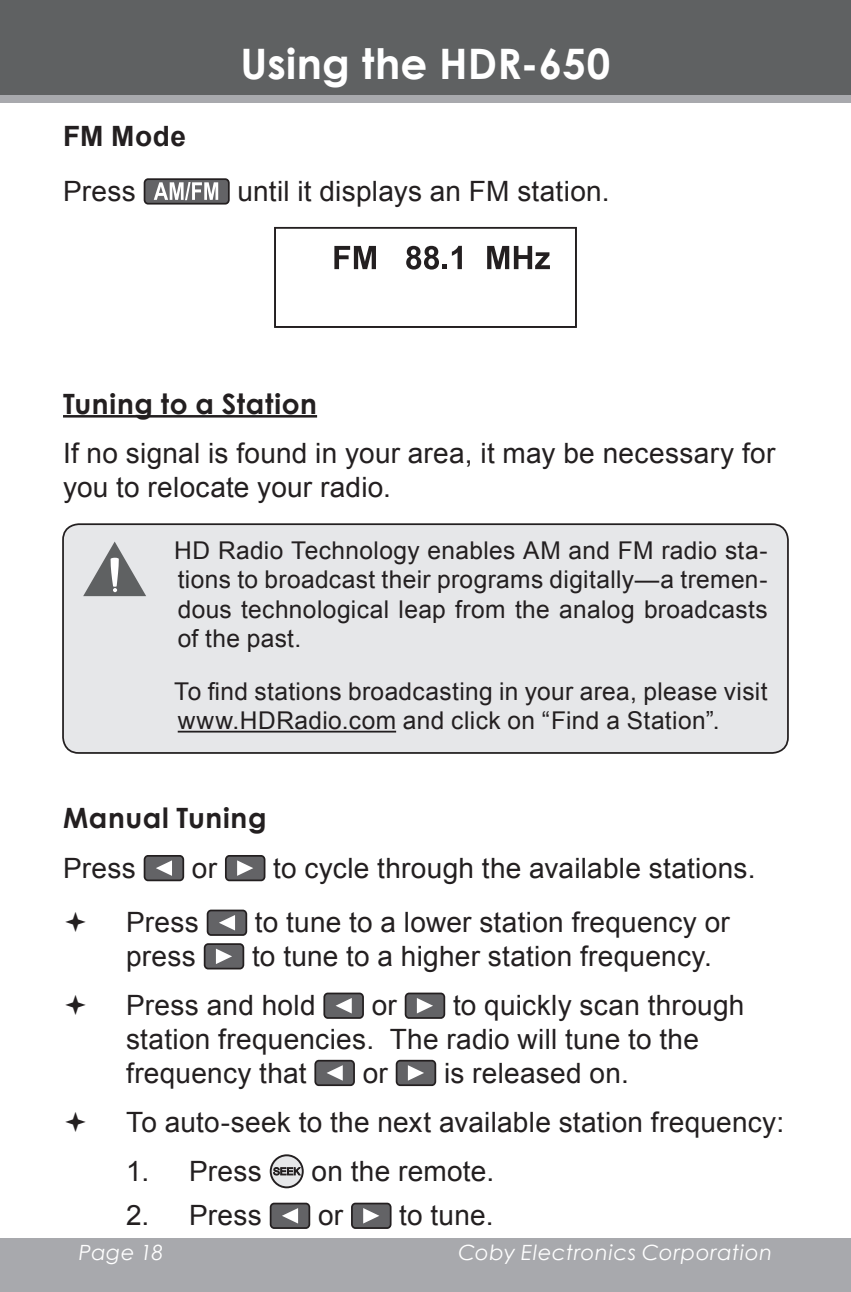
<style>
.page{position:relative;width:851px;height:1292px;background:#fff}
.page>*{position:absolute;margin:0;border:0;box-sizing:border-box;transform-origin:0 0}
.t1{font:700 42px "Century Gothic";letter-spacing:.01em;color:#fff}
.t2{font:28px/33.6px "Arial";letter-spacing:.01em;color:#231f20}
.t3{font:700 28px "Century Gothic";letter-spacing:.025em;color:#231f20}
.t4{font:700 28px "Arial";letter-spacing:.02em;color:#231f20}
.t5{font:24.5px/29.4px "Arial";letter-spacing:.015em;color:#231f20;text-align:justify}
.t6{font:italic 21px "Century Gothic";letter-spacing:.03em;color:#fff}
</style>
<div class="page">
<div style="left:0;top:1237px;width:850px;height:55px;background:#a8a9ad"></div>
<div style="left:0;top:94px;width:850px;height:9px;background:#a8a9ad"></div>
<div style="left:0;top:0;width:850px;height:94px;background:#5f6162"></div>
<hr style="left:850px;top:1237px;width:1px;height:55px;background:#a8a9ad">
<hr style="left:850px;top:0;width:1px;height:94px;background:#5f6162">
<hr style="left:63px;top:415px;width:254px;height:2px;background:#231f20">
<div style="left:144px;top:179px;width:85px;height:25px;background:#636366;border-radius:4px"></div>
<div style="left:144px;top:178px;width:86px;height:26px;border:2px solid #231f20;border-radius:4px"></div>
<svg style="left:154px;top:182px;width:64px;height:18px"></svg>
<div style="left:274px;top:227px;width:302px;height:101px;border:2px solid #231f20"></div>
<svg style="left:334px;top:245px;width:216px;height:25px"></svg>
<div style="left:63px;top:524px;width:725px;height:229px;background:#e6e7e9;border-radius:16px"></div>
<hr style="left:178px;top:730px;width:218px;height:2px;background:#231f20">
<svg style="left:83px;top:541px;width:63px;height:55px"></svg>
<div style="left:62px;top:523px;width:726px;height:231px;border:2px solid #231f20;border-radius:16px"></div>
<div style="left:144px;top:856px;width:39px;height:24px;background:#636366;border-radius:4px"></div>
<div style="left:144px;top:855px;width:40px;height:26px;border:2px solid #231f20;border-radius:4px"></div>
<svg style="left:156px;top:860px;width:16px;height:16px"></svg>
<div style="left:226px;top:856px;width:38px;height:24px;background:#636366;border-radius:4px"></div>
<div style="left:225px;top:855px;width:40px;height:26px;border:2px solid #231f20;border-radius:4px"></div>
<svg style="left:237px;top:860px;width:16px;height:16px"></svg>
<div style="left:207px;top:910px;width:39px;height:25px;background:#636366;border-radius:4px"></div>
<div style="left:207px;top:909px;width:40px;height:27px;border:2px solid #231f20;border-radius:4px"></div>
<svg style="left:219px;top:915px;width:16px;height:15px"></svg>
<div style="left:205px;top:944px;width:38px;height:24px;background:#636366;border-radius:4px"></div>
<div style="left:204px;top:943px;width:40px;height:26px;border:2px solid #231f20;border-radius:4px"></div>
<svg style="left:216px;top:948px;width:16px;height:16px"></svg>
<div style="left:324px;top:993px;width:39px;height:25px;background:#636366;border-radius:4px"></div>
<div style="left:323px;top:992px;width:41px;height:26px;border:2px solid #231f20;border-radius:4px"></div>
<svg style="left:335px;top:998px;width:17px;height:15px"></svg>
<div style="left:405px;top:993px;width:39px;height:25px;background:#636366;border-radius:4px"></div>
<div style="left:404px;top:992px;width:41px;height:26px;border:2px solid #231f20;border-radius:4px"></div>
<svg style="left:417px;top:998px;width:16px;height:15px"></svg>
<div style="left:315px;top:1060px;width:39px;height:25px;background:#636366;border-radius:4px"></div>
<div style="left:314px;top:1059px;width:41px;height:27px;border:2px solid #231f20;border-radius:4px"></div>
<svg style="left:327px;top:1065px;width:16px;height:15px"></svg>
<div style="left:396px;top:1060px;width:39px;height:25px;background:#636366;border-radius:4px"></div>
<div style="left:396px;top:1059px;width:40px;height:27px;border:2px solid #231f20;border-radius:4px"></div>
<svg style="left:408px;top:1065px;width:16px;height:15px"></svg>
<svg style="left:271px;top:1155px;width:32px;height:32px"></svg>
<div style="left:270px;top:1154px;width:34px;height:34px;border:2px solid #231f20;border-radius:50%"></div>
<svg style="left:273px;top:1167px;width:28px;height:8px"></svg>
<div style="left:270px;top:1203px;width:39px;height:25px;background:#636366;border-radius:4px"></div>
<div style="left:270px;top:1202px;width:40px;height:26px;border:2px solid #231f20;border-radius:4px"></div>
<svg style="left:282px;top:1208px;width:16px;height:15px"></svg>
<div style="left:352px;top:1203px;width:38px;height:25px;background:#636366;border-radius:4px"></div>
<div style="left:351px;top:1202px;width:40px;height:26px;border:2px solid #231f20;border-radius:4px"></div>
<svg style="left:363px;top:1208px;width:16px;height:15px"></svg>
<h1 class="t1" style="left:240px;top:32px;width:371px">Using the HDR-650</h1>
<p class="t4" style="left:63px;top:118px;width:125px">FM Mode</p>
<p class="t2" style="left:63px;top:175px;width:74px">Press</p>
<p class="t2" style="left:237px;top:175px;width:373px">until it displays an FM station.</p>
<p class="t3" style="left:63px;top:382px;width:255px">Tuning to a Station</p>
<p class="t2" style="left:63px;top:437px;width:713px">If no signal is found in your area, it may be necessary for you to relocate your radio.</p>
<p class="t5" style="left:174px;top:535px;width:595px">HD Radio Technology enables AM and FM radio sta&shy;tions to broadcast their programs digitally—a tremen&shy;dous technological leap from the analog broadcasts of the past.</p>
<p class="t5" style="left:174px;top:676px;width:594px">To find stations broadcasting in your area, please visit www.HDRadio.com and click on “Find a Station”.</p>
<p class="t3" style="left:63px;top:797px;width:205px">Manual Tuning</p>
<p class="t2" style="left:63px;top:851px;width:74px">Press</p>
<p class="t2" style="left:192px;top:851px;width:27px">or</p>
<p class="t2" style="left:273px;top:851px;width:483px">to cycle through the available stations.</p>
<p class="t2" style="left:126px;top:906px;width:74px">Press</p>
<p class="t2" style="left:255px;top:906px;width:476px">to tune to a lower station frequency or</p>
<p class="t2" style="left:126px;top:939px;width:71px">press</p>
<p class="t2" style="left:126px;top:931px;width:587px;line-height:49.4px;text-indent:126px">to tune to a higher station frequency.<br>Press and hold</p>
<p class="t2" style="left:126px;top:989px;width:620px;text-indent:327px">to quickly scan through station frequencies. The radio will tune to the frequency that</p>
<p class="t2" style="left:372px;top:989px;width:27px">or</p>
<p class="t2" style="left:363px;top:1056px;width:27px">or</p>
<p class="t2" style="left:444px;top:1056px;width:186px">is released on.</p>
<p class="t2" style="left:126px;top:1105px;width:659px">To auto-seek to the next available station frequency:</p>
<p class="t2" style="left:189px;top:1155px;width:74px">Press</p>
<p class="t2" style="left:311px;top:1155px;width:184px">on the remote.</p>
<p class="t2" style="left:189px;top:1199px;width:74px">Press</p>
<p class="t2" style="left:318px;top:1199px;width:27px">or</p>
<p class="t2" style="left:399px;top:1199px;width:96px">to tune.</p>
<p class="t2" style="left:126px;top:1149px;width:25px;line-height:44.1px">1.<br>2.</p>
<p class="t6" style="left:79px;top:1238px;width:85px">Page 18</p>
<p class="t6" style="left:458px;top:1238px;width:315px">Coby Electronics Corporation</p>
</div>
